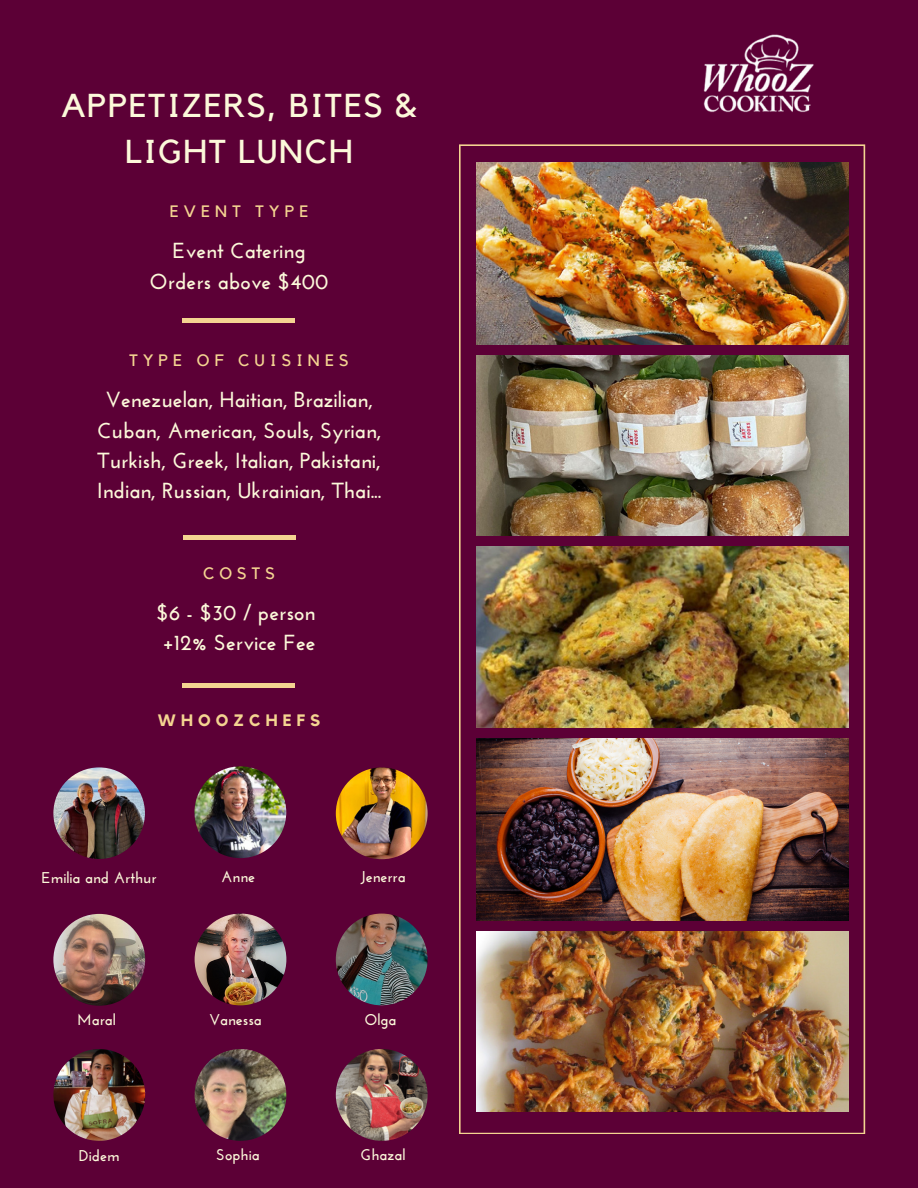
<style>
.page{position:relative;width:918px;height:1188px;background:#5c0036}
.page>*{position:absolute;margin:0;border:0;box-sizing:border-box;transform-origin:0 0}
.t1{font:33px/46.2px "Kollektif";letter-spacing:.05em;color:#fcf9da;text-align:center}
.t2{font:700 21.75px/30.3px "Josefin Sans";color:#fcf9da;text-align:center}
.t3{font:16.5px "Kollektif";letter-spacing:.31em;color:#f4d491}
.t4{font:700 16.5px "Kollektif";letter-spacing:.31em;color:#f4d491}
.t5{font:700 15.6px "Josefin Sans";color:#fcf9da}
</style>
<div class="page">
<svg style="left:459px;top:144px;width:406px;height:990px"></svg>
<img style="left:476px;top:163px;width:373px;height:181px">
<img style="left:476px;top:355px;width:373px;height:180px">
<img style="left:476px;top:739px;width:373px;height:181px">
<img style="left:476px;top:931px;width:373px;height:180px">
<img style="left:476px;top:547px;width:373px;height:181px">
<img style="left:703px;top:34px;width:111px;height:79px">
<hr style="left:182px;top:318px;width:112px;height:4px;background:#f4d491">
<hr style="left:183px;top:536px;width:112px;height:4px;background:#f4d491">
<div style="left:182px;top:683px;width:112px;height:5px;background:#f4d491"></div>
<img style="left:53px;top:767px;width:92px;height:92px;border-radius:50%">
<img style="left:53px;top:914px;width:92px;height:92px;border-radius:50%">
<img style="left:53px;top:1049px;width:92px;height:92px;border-radius:50%">
<img style="left:195px;top:1049px;width:91px;height:92px;border-radius:50%">
<img style="left:336px;top:914px;width:92px;height:91px;border-radius:50%">
<img style="left:195px;top:914px;width:91px;height:91px;border-radius:50%">
<img style="left:194px;top:766px;width:92px;height:92px;border-radius:50%">
<img style="left:336px;top:767px;width:92px;height:92px;border-radius:50%">
<img style="left:336px;top:1049px;width:92px;height:92px;border-radius:50%">
<h1 class="t1" style="left:61px;top:84px;width:357px">APPETIZERS, BITES &amp;<br>LIGHT LUNCH</h1>
<p class="t3" style="left:170px;top:204px;width:140px">EVENT TYPE</p>
<p class="t2" style="left:150px;top:238px;width:180px">Event Catering<br>Orders above $400</p>
<p class="t3" style="left:129px;top:353px;width:221px">TYPE OF CUISINES</p>
<p class="t2" style="left:97px;top:387px;width:286px">Venezuelan, Haitian, Brazilian, Cuban, American, Souls, Syrian, Turkish, Greek, Italian, Pakistani, Indian, Russian, Ukrainian, Thai...</p>
<p class="t3" style="left:203px;top:565px;width:74px">COSTS</p>
<p class="t2" style="left:156px;top:599px;width:161px;text-align:left">$6 - $30 / person +12% Service Fee</p>
<p class="t4" style="left:158px;top:713px;width:164px">WHOOZCHEFS</p>
<p class="t5" style="left:42px;top:871px;width:117px">Emilia and Arthur</p>
<p class="t5" style="left:221px;top:871px;width:35px">Anne</p>
<p class="t5" style="left:360px;top:871px;width:47px">Jenerra</p>
<p class="t5" style="left:77px;top:1014px;width:40px">Maral</p>
<p class="t5" style="left:209px;top:1013px;width:54px">Vanessa</p>
<p class="t5" style="left:364px;top:1013px;width:34px">Olga</p>
<p class="t5" style="left:79px;top:1149px;width:42px">Didem</p>
<p class="t5" style="left:216px;top:1148px;width:45px">Sophia</p>
<p class="t5" style="left:361px;top:1148px;width:46px">Ghazal</p>
</div>
